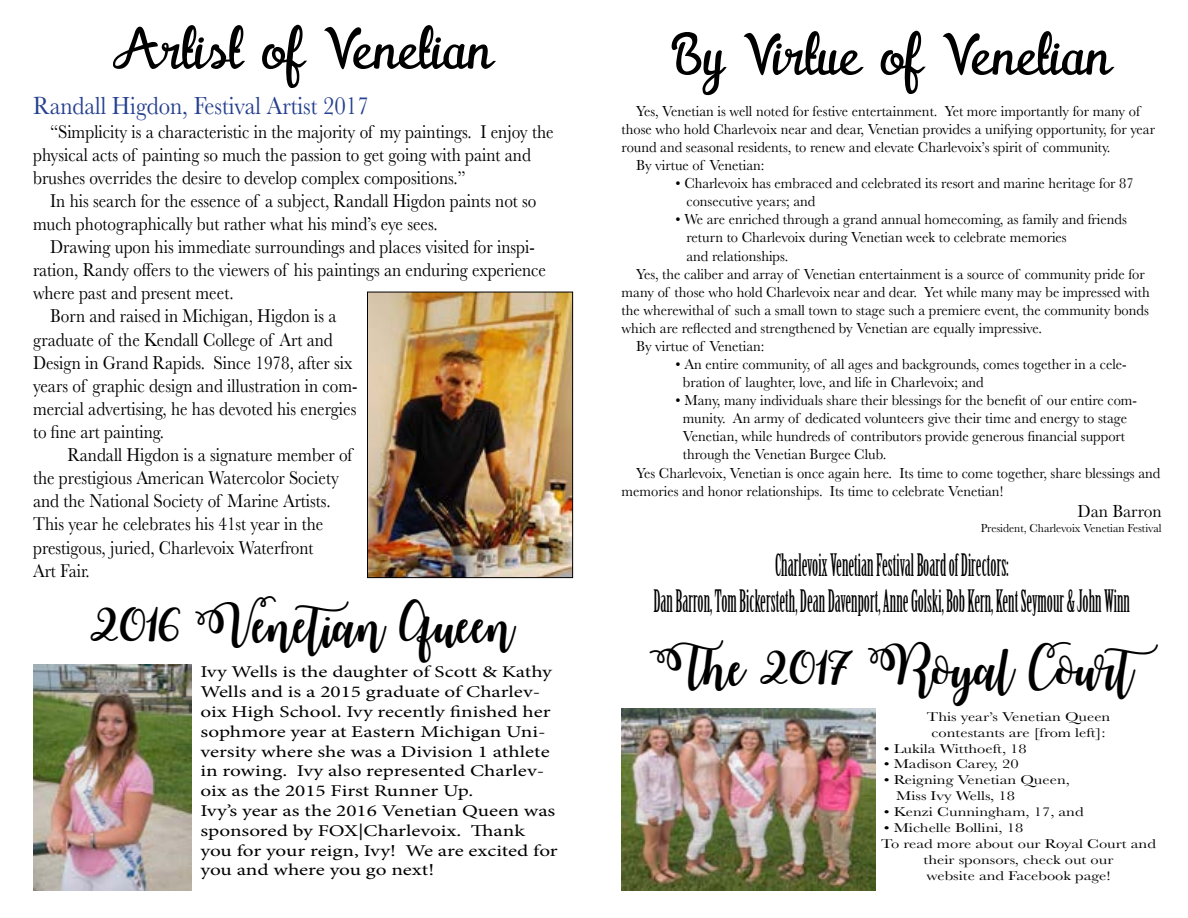
<style>
.page{position:relative;width:1188px;height:918px;background:#fff}
.page>*{position:absolute;margin:0;border:0;box-sizing:border-box;transform-origin:0 0}
.t1{font:54px "Watermelon";color:#000}
.t2{font:45px "Watermelon Script Demo";color:#000}
.t3{font:30.3px/36.3px "Birch Std";color:#000;text-align:center;scale:.69 1}
.t4{font:25.65px "Baskerville";color:#25408f;scale:.89 1}
.t5{font:19.2px/23.1px "Baskerville";color:#000;scale:.89 1}
.t6{font:18.15px "Baskerville";color:#000;scale:.96 1}
.t7{font:16.5px/19.8px "Minion Pro";letter-spacing:-.005em;color:#000;scale:1.29 1}
.t8{font:15px/18.1px "Baskerville";color:#000;scale:.96 1}
.t9{font:13.2px/15.9px "Baskerville";color:#000;text-align:center;scale:1.25 1}
.t10{font:12px "Baskerville";color:#000;scale:.96 1}
</style>
<div class="page">
<img style="left:369px;top:294px;width:202px;height:282px">
<div style="left:367px;top:292px;width:206px;height:286px;border:1px solid #000"></div>
<img style="left:33px;top:665px;width:159px;height:225px">
<img style="left:622px;top:709px;width:253px;height:182px">
<h1 class="t1" style="left:113px;top:25px;width:382px">Artist of Venetian</h1>
<h3 class="t4" style="left:33px;top:90px;width:379px">Randall Higdon, Festival Artist 2017</h3>
<p class="t5" style="left:33px;top:120px;width:587px;text-indent:17px">“Simplicity is a characteristic in the majority of my paintings. I enjoy the physical acts of painting so much the passion to get going with paint and brushes overrides the desire to develop complex compositions.”</p>
<p class="t5" style="left:33px;top:189px;width:567px;text-indent:17px">In his search for the essence of a subject, Randall Higdon paints not so much photographically but rather what his mind’s eye sees.</p>
<p class="t5" style="left:50px;top:236px;width:546px">Drawing upon his immediate surroundings and places visited for inspi-</p>
<p class="t5" style="left:33px;top:259px;width:578px">ration, Randy offers to the viewers of his paintings an enduring experience</p>
<p class="t5" style="left:33px;top:282px;width:227px">where past and present meet.</p>
<p class="t5" style="left:50px;top:305px;width:323px">Born and raised in Michigan, Higdon is a</p>
<p class="t5" style="left:33px;top:328px;width:338px">graduate of the Kendall College of Art and</p>
<p class="t5" style="left:33px;top:351px;width:360px">Design in Grand Rapids. Since 1978, after six</p>
<p class="t5" style="left:33px;top:374px;width:366px">years of graphic design and illustration in com-</p>
<p class="t5" style="left:33px;top:397px;width:365px">mercial advertising, he has devoted his energies</p>
<p class="t5" style="left:33px;top:421px;width:149px">to fine art painting.</p>
<p class="t5" style="left:67px;top:444px;width:322px">Randall Higdon is a signature member of</p>
<p class="t5" style="left:33px;top:467px;width:345px">the prestigious American Watercolor Society</p>
<p class="t5" style="left:33px;top:490px;width:336px">and the National Society of Marine Artists.</p>
<p class="t5" style="left:33px;top:513px;width:328px">This year he celebrates his 41st year in the</p>
<p class="t5" style="left:33px;top:536px;width:317px">prestigous, juried, Charlevoix Waterfront</p>
<p class="t5" style="left:33px;top:559px;width:65px">Art Fair.</p>
<h2 class="t2" style="left:90px;top:599px;width:425px">2016 Venetian Queen</h2>
<p class="t7" style="left:200px;top:662px;width:279px">Ivy Wells is the daughter of Scott &amp; Kathy Wells and is a 2015 graduate of Charlev&shy;oix High School. Ivy recently finished her sophmore year at Eastern Michigan Uni&shy;versity where she was a Division 1 athlete in rowing. Ivy also represented Charlev&shy;oix as the 2015 First Runner Up.<br>Ivy’s year as the 2016 Venetian Queen was sponsored by FOX|Charlevoix. Thank you for your reign, Ivy! We are excited for you and where you go next!</p>
<h1 class="t1" style="left:672px;top:31px;width:442px">By Virtue of Venetian</h1>
<p class="t8" style="left:636px;top:102px;width:526px">Yes, Venetian is well noted for festive entertainment. Yet more importantly for many of</p>
<p class="t8" style="left:622px;top:120px;width:557px">those who hold Charlevoix near and dear, Venetian provides a unifying opportunity, for year</p>
<p class="t8" style="left:622px;top:138px;width:511px">round and seasonal residents, to renew and elevate Charlevoix’s spirit of community.</p>
<p class="t8" style="left:636px;top:156px;width:135px">By virtue of Venetian:</p>
<p class="t8" style="left:687px;top:174px;width:467px;text-indent:-11px">• Charlevoix has embraced and celebrated its resort and marine heritage for 87 consecutive years; and</p>
<p class="t8" style="left:676px;top:211px;width:472px">• We are enriched through a grand annual homecoming, as family and friends</p>
<p class="t8" style="left:687px;top:229px;width:398px">return to Charlevoix during Venetian week to celebrate memories</p>
<p class="t8" style="left:687px;top:247px;width:108px">and relationships.</p>
<p class="t8" style="left:636px;top:265px;width:531px">Yes, the caliber and array of Venetian entertainment is a source of community pride for</p>
<p class="t8" style="left:622px;top:283px;width:552px">many of those who hold Charlevoix near and dear. Yet while many may be impressed with</p>
<p class="t8" style="left:622px;top:301px;width:551px">the wherewithal of such a small town to stage such a premiere event, the community bonds</p>
<p class="t8" style="left:622px;top:319px;width:440px">which are reflected and strengthened by Venetian are equally impressive.</p>
<p class="t8" style="left:636px;top:337px;width:135px">By virtue of Venetian:</p>
<p class="t8" style="left:683px;top:355px;width:464px;text-indent:-7px">• An entire community, of all ages and backgrounds, comes together in a cele&shy;bration of laughter, love, and life in Charlevoix; and</p>
<p class="t8" style="left:676px;top:391px;width:482px">• Many, many individuals share their blessings for the benefit of our entire com-</p>
<p class="t8" style="left:683px;top:410px;width:464px">munity. An army of dedicated volunteers give their time and energy to stage</p>
<p class="t8" style="left:683px;top:428px;width:462px">Venetian, while hundreds of contributors provide generous financial support</p>
<p class="t8" style="left:683px;top:446px;width:213px">through the Venetian Burgee Club.</p>
<p class="t8" style="left:636px;top:464px;width:548px">Yes Charlevoix, Venetian is once again here. Its time to come together, share blessings and</p>
<p class="t8" style="left:622px;top:482px;width:399px">memories and honor relationships. Its time to celebrate Venetian!</p>
<p class="t6" style="left:1077px;top:500px;width:89px">Dan Barron</p>
<p class="t10" style="left:981px;top:520px;width:190px">President, Charlevoix Venetian Festival</p>
<h3 class="t3" style="left:654px;top:548px;width:692px">Charlevoix Venetian Festival Board of Directors:<br>Dan Barron, Tom Bickersteth, Dean Davenport, Anne Golski, Bob Kern, Kent Seymour &amp; John Winn</h3>
<h2 class="t2" style="left:650px;top:642px;width:524px">The 2017 Royal Court</h2>
<p class="t9" style="left:927px;top:709px;width:148px">This year’s Venetian Queen contestants are [from left]:</p>
<p class="t9" style="left:884px;top:741px;width:116px">• Lukila Witthoeft, 18</p>
<p class="t9" style="left:884px;top:756px;width:109px">• Madison Carey, 20</p>
<p class="t9" style="left:896px;top:772px;width:141px;text-align:left;text-indent:-12px">• Reigning Venetian Queen,<br>Miss Ivy Wells, 18</p>
<p class="t9" style="left:884px;top:804px;width:161px">• Kenzi Cunningham, 17, and</p>
<p class="t9" style="left:884px;top:820px;width:113px">• Michelle Bollini, 18</p>
<p class="t9" style="left:881px;top:836px;width:221px">To read more about our Royal Court and</p>
<p class="t9" style="left:924px;top:852px;width:153px">their sponsors, check out our</p>
<p class="t9" style="left:926px;top:868px;width:149px">website and Facebook page!</p>
</div>
